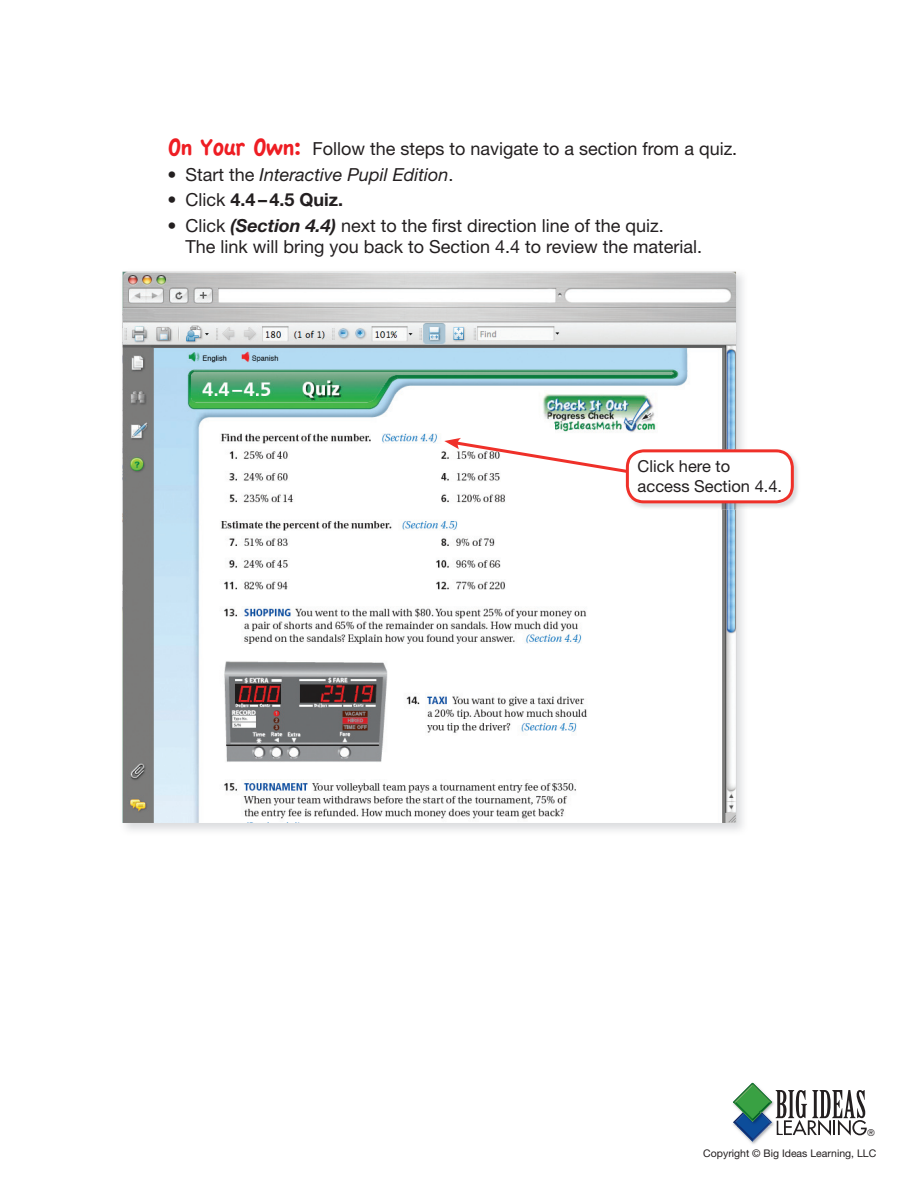
<style>
.page{position:relative;width:918px;height:1188px;background:#fff}
.page>*{position:absolute;margin:0;border:0;box-sizing:border-box;transform-origin:0 0}
.t1{font:18px/21px "Helvetica Neue";color:#231f20}
.t2{font:italic 18px "Helvetica Neue";color:#231f20}
.t3{font:700 18px "Helvetica Neue";color:#231f20}
.t4{font:16.5px/19.5px "Helvetica Neue";color:#231f20}
.t5{font:10.5px "Helvetica Neue";color:#231f20}
.t6{font:9px "Futura";color:#231f20}
.s1{font-family:"Apple Casual";font-size:25.5px;color:#ee1d23}
.s2{font-style:normal}
.s3{font-weight:400}
.s4{font-weight:700;font-style:italic}
</style>
<div class="page">
<img style="left:750px;top:1142px;width:7px;height:2px">
<svg style="left:733px;top:1083px;width:134px;height:59px"></svg>
<img style="left:122px;top:271px;width:621px;height:560px">
<img style="left:123px;top:271px;width:613px;height:552px">
<img style="left:626px;top:458px;width:172px;height:52px">
<svg style="left:444px;top:438px;width:350px;height:65px"></svg>
<img style="left:753px;top:1103px;width:30px;height:39px">
<p class="t1" style="left:167px;top:140px;width:571px"><span class="s1">On Your Own:</span> Follow the steps to navigate to a section from a quiz.</p>
<p class="t2" style="left:167px;top:168px;width:288px"><span class="s2">• Start the</span> Interactive Pupil Edition<span class="s2">.</span></p>
<p class="t3" style="left:167px;top:194px;width:177px"><span class="s3">• Click</span> 4.4–4.5 Quiz.</p>
<p class="t1" style="left:185px;top:217px;width:518px;text-indent:-18px">• Click <span class="s4">(Section 4.4)</span> next to the first direction line of the quiz.<br>The link will bring you back to Section 4.4 to review the material.</p>
<p class="t4" style="left:638px;top:458px;width:146px">Click here to access Section 4.4.</p>
<p class="t6" style="left:867px;top:1129px;width:9px">®</p>
<p class="t5" style="left:703px;top:1149px;width:175px">Copyright © Big Ideas Learning, LLC</p>
</div>
